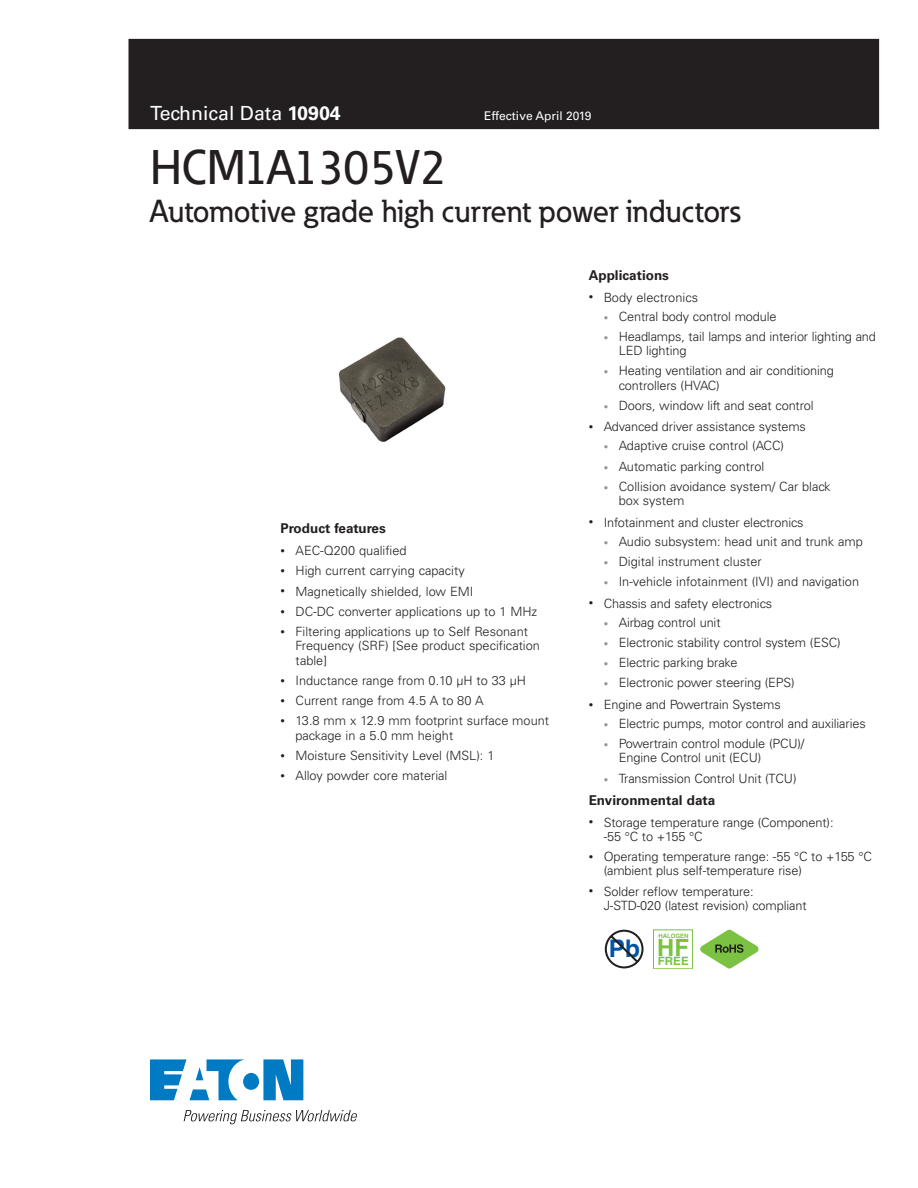
<style>
.page{position:relative;width:918px;height:1188px;background:#fff}
.page>*{position:absolute;margin:0;border:0;box-sizing:border-box;transform-origin:0 0}
.t1{font:500 48px "Eaton";letter-spacing:-.02em;color:#231f20}
.t2{font:500 31.5px "Eaton";color:#231f20}
.t3{font:700 24.3px "Helvetica";color:#0154a6}
.t4{font:700 23.7px "Helvetica";color:#7bc142}
.t5{font:19.5px "Univers LT Std";color:#fff}
.t6{font:700 13.5px "Univers LT Std";color:#231f20}
.t7{font:300 12.75px/14.2px "Univers LT Std";letter-spacing:-.01em;color:#231f20}
.t8{font:12px "Univers LT Std";color:#fff}
.t9{font:700 11.55px "Helvetica";color:#7bc142}
.t10{font:700 6px "Helvetica";color:#7bc142}
.s1{font-weight:700}
.s2{font-family:"Univers";font-size:9px}
.s3{font-family:"Univers";font-size:9px;color:#939598}
</style>
<div class="page">
<svg style="left:150px;top:1059px;width:153px;height:41px"></svg>
<svg style="left:184px;top:1110px;width:173px;height:14px"></svg>
<div style="left:129px;top:39px;width:750px;height:90px;background:#231f20"></div>
<svg style="left:605px;top:930px;width:39px;height:38px"></svg>
<div style="left:653px;top:930px;width:40px;height:39px;border:1px solid #7bc142"></div>
<svg style="left:700px;top:930px;width:59px;height:39px"></svg>
<img style="left:338px;top:337px;width:108px;height:105px">
<h3 class="t5" style="left:150px;top:102px;width:192px">Technical Data <span class="s1">10904</span></h3>
<p class="t8" style="left:484px;top:109px;width:109px">Effective April 2019</p>
<h1 class="t1" style="left:150px;top:138px;width:297px">HCM1A1305V2</h1>
<h2 class="t2" style="left:150px;top:191px;width:592px">Automotive grade high current power inductors</h2>
<p class="t6" style="left:280px;top:521px;width:107px">Product features</p>
<p class="t7" style="left:280px;top:543px;width:128px"><span class="s2">•</span> AEC-Q200 qualified</p>
<p class="t7" style="left:280px;top:564px;width:186px"><span class="s2">•</span> High current carrying capacity</p>
<p class="t7" style="left:280px;top:584px;width:194px"><span class="s2">•</span> Magnetically shielded, low EMI</p>
<p class="t7" style="left:280px;top:604px;width:258px"><span class="s2">•</span> DC-DC converter applications up to 1 MHz</p>
<p class="t7" style="left:296px;top:624px;width:246px;text-indent:-15px"><span class="s2">•</span> Filtering applications up to Self Resonant<br>Frequency (SRF) [See product specification table]</p>
<p class="t7" style="left:280px;top:673px;width:247px"><span class="s2">•</span> Inductance range from 0.10 μH to 33 μH</p>
<p class="t7" style="left:280px;top:693px;width:205px"><span class="s2">•</span> Current range from 4.5 A to 80 A</p>
<p class="t7" style="left:296px;top:714px;width:255px;text-indent:-15px"><span class="s2">•</span> 13.8 mm x 12.9 mm footprint surface mount package in a 5.0 mm height</p>
<p class="t7" style="left:280px;top:748px;width:215px"><span class="s2">•</span> Moisture Sensitivity Level (MSL): 1</p>
<p class="t7" style="left:280px;top:768px;width:168px"><span class="s2">•</span> Alloy powder core material</p>
<p class="t6" style="left:589px;top:267px;width:82px">Applications</p>
<p class="t7" style="left:589px;top:290px;width:111px"><span class="s2">•</span> Body electronics</p>
<p class="t7" style="left:604px;top:309px;width:174px"><span class="s3">•</span> Central body control module</p>
<p class="t7" style="left:619px;top:329px;width:259px;text-indent:-15px"><span class="s3">•</span> Headlamps, tail lamps and interior lighting and<br>LED lighting</p>
<p class="t7" style="left:619px;top:364px;width:217px;text-indent:-15px"><span class="s3">•</span> Heating ventilation and air conditioning controllers (HVAC)</p>
<p class="t7" style="left:604px;top:398px;width:211px"><span class="s3">•</span> Doors, window lift and seat control</p>
<p class="t7" style="left:589px;top:420px;width:219px"><span class="s2">•</span> Advanced driver assistance systems</p>
<p class="t7" style="left:604px;top:439px;width:182px"><span class="s3">•</span> Adaptive cruise control (ACC)</p>
<p class="t7" style="left:604px;top:459px;width:162px"><span class="s3">•</span> Automatic parking control</p>
<p class="t7" style="left:619px;top:479px;width:213px;text-indent:-15px"><span class="s3">•</span> Collision avoidance system/ Car black box system</p>
<p class="t7" style="left:589px;top:515px;width:216px"><span class="s2">•</span> Infotainment and cluster electronics</p>
<p class="t7" style="left:604px;top:534px;width:261px"><span class="s3">•</span> Audio subsystem: head unit and trunk amp</p>
<p class="t7" style="left:604px;top:554px;width:160px"><span class="s3">•</span> Digital instrument cluster</p>
<p class="t7" style="left:604px;top:575px;width:257px"><span class="s3">•</span> In-vehicle infotainment (IVI) and navigation</p>
<p class="t7" style="left:589px;top:596px;width:185px"><span class="s2">•</span> Chassis and safety electronics</p>
<p class="t7" style="left:604px;top:615px;width:118px"><span class="s3">•</span> Airbag control unit</p>
<p class="t7" style="left:604px;top:635px;width:238px"><span class="s3">•</span> Electronic stability control system (ESC)</p>
<p class="t7" style="left:604px;top:656px;width:135px"><span class="s3">•</span> Electric parking brake</p>
<p class="t7" style="left:604px;top:676px;width:192px"><span class="s3">•</span> Electronic power steering (EPS)</p>
<p class="t7" style="left:589px;top:697px;width:194px"><span class="s2">•</span> Engine and Powertrain Systems</p>
<p class="t7" style="left:604px;top:716px;width:263px"><span class="s3">•</span> Electric pumps, motor control and auxiliaries</p>
<p class="t7" style="left:619px;top:737px;width:187px;text-indent:-15px"><span class="s3">•</span> Powertrain control module (PCU)/<br>Engine Control unit (ECU)</p>
<p class="t7" style="left:604px;top:771px;width:194px"><span class="s3">•</span> Transmission Control Unit (TCU)</p>
<p class="t6" style="left:589px;top:792px;width:128px">Environmental data</p>
<p class="t7" style="left:604px;top:815px;width:231px;text-indent:-15px"><span class="s2">•</span> Storage temperature range (Component): -55 °C to +155 °C</p>
<p class="t7" style="left:604px;top:849px;width:270px;text-indent:-15px"><span class="s2">•</span> Operating temperature range: -55 °C to +155 °C (ambient plus self-temperature rise)</p>
<p class="t7" style="left:604px;top:884px;width:204px;text-indent:-15px"><span class="s2">•</span> Solder reflow temperature:<br>J-STD-020 (latest revision) compliant</p>
<h3 class="t3" style="left:609px;top:934px;width:33px">Pb</h3>
<p class="t10" style="left:658px;top:932px;width:32px">HALOGEN</p>
<h3 class="t4" style="left:657px;top:933px;width:33px">HF</h3>
<p class="t9" style="left:658px;top:954px;width:32px">FREE</p>
</div>
